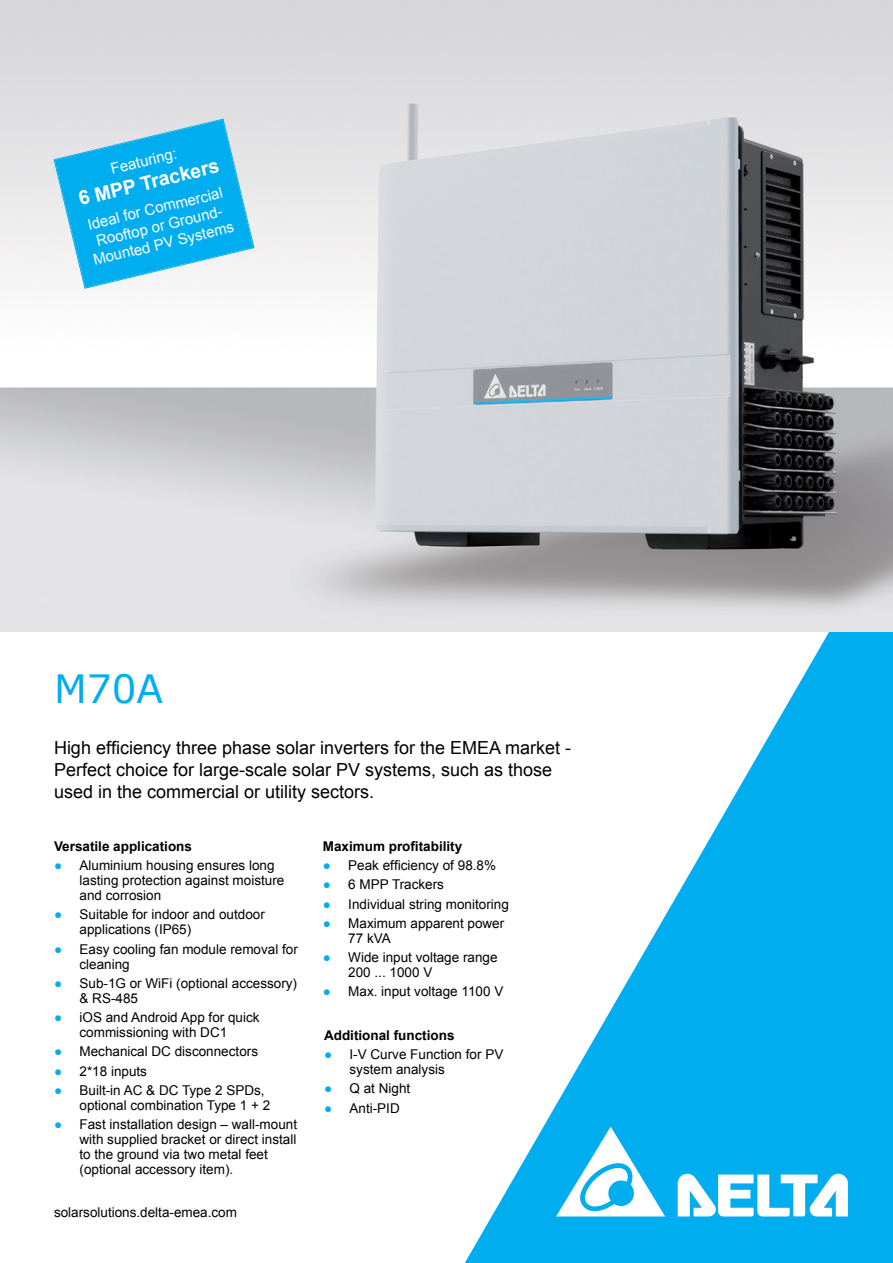
<style>
.page{position:relative;width:893px;height:1263px;background:#fff}
.page>*{position:absolute;margin:0;border:0;box-sizing:border-box;transform-origin:0 0}
.t1{font:39px "Verdana";color:#00aeef}
.t2{font:700 19.5px "Arial";color:#fff}
.t3{font:18px/21.6px "Arial";color:#000}
.t4{font:15px/18px "Arial";color:#fff;text-align:center}
.t5{font:13.5px/15px "Arial";color:#000}
.t6{font:700 13.5px "Arial";color:#000}
.s1{color:#00aeef}
</style>
<div class="page">
<svg style="left:465px;top:631px;width:428px;height:632px;fill:#00aeef"></svg>
<svg style="left:678px;top:1174px;width:170px;height:42px"></svg>
<svg style="left:556px;top:1126px;width:109px;height:90px"></svg>
<img style="left:0;top:0;width:893px;height:631px">
<svg style="left:54px;top:119px;width:200px;height:169px;background:#4ac1ed"></svg>
<p class="t4" style="left:109px;top:160px;width:69px;rotate:-14deg">Featuring:</p>
<h2 class="t2" style="left:76px;top:187px;width:145px;rotate:-14deg">6 MPP Trackers</h2>
<p class="t4" style="left:83px;top:217px;width:148px;rotate:-14deg">Ideal for Commercial<br>Rooftop or Ground-<br>Mounted PV Systems</p>
<h1 class="t1" style="left:54px;top:662px;width:111px">M70A</h1>
<h3 class="t3" style="left:54px;top:737px;width:519px">High efficiency three phase solar inverters for the EMEA market -<br>Perfect choice for large-scale solar PV systems, such as those used in the commercial or utility sectors.</h3>
<p class="t6" style="left:54px;top:837px;width:140px">Versatile applications</p>
<p class="t5" style="left:80px;top:858px;width:206px;text-indent:-26px"><span class="s1">●</span> Aluminium housing ensures long lasting protection against moisture and corrosion</p>
<p class="t5" style="left:80px;top:907px;width:187px;text-indent:-26px"><span class="s1">●</span> Suitable for indoor and outdoor applications (IP65)</p>
<p class="t5" style="left:80px;top:941px;width:220px;text-indent:-26px"><span class="s1">●</span> Easy cooling fan module removal for cleaning</p>
<p class="t5" style="left:80px;top:976px;width:219px;text-indent:-26px"><span class="s1">●</span> Sub-1G or WiFi (optional accessory) &amp; RS-485</p>
<p class="t5" style="left:54px;top:1010px;width:207px;text-align:center"><span class="s1">●</span> iOS and Android App for quick commissioning with DC1</p>
<p class="t5" style="left:54px;top:1044px;width:206px"><span class="s1">●</span> Mechanical DC disconnectors</p>
<p class="t5" style="left:54px;top:1063px;width:95px"><span class="s1">●</span> 2*18 inputs</p>
<p class="t5" style="left:80px;top:1083px;width:192px;text-indent:-26px"><span class="s1">●</span> Built-in AC &amp; DC Type 2 SPDs, optional combination Type 1 + 2</p>
<p class="t5" style="left:80px;top:1117px;width:219px;text-indent:-26px"><span class="s1">●</span> Fast installation design – wall-mount with supplied bracket or direct install to the ground via two metal feet (optional accessory item).</p>
<p class="t6" style="left:323px;top:837px;width:141px">Maximum profitability</p>
<p class="t5" style="left:323px;top:858px;width:175px"><span class="s1">●</span> Peak efficiency of 98.8%</p>
<p class="t5" style="left:323px;top:877px;width:123px"><span class="s1">●</span> 6 MPP Trackers</p>
<p class="t5" style="left:323px;top:896px;width:188px"><span class="s1">●</span> Individual string monitoring</p>
<p class="t5" style="left:348px;top:916px;width:158px;text-indent:-26px"><span class="s1">●</span> Maximum apparent power<br>77 kVA</p>
<p class="t5" style="left:348px;top:950px;width:151px;text-indent:-26px"><span class="s1">●</span> Wide input voltage range<br>200 ... 1000 V</p>
<p class="t5" style="left:323px;top:984px;width:182px"><span class="s1">●</span> Max. input voltage 1100 V</p>
<p class="t6" style="left:324px;top:1026px;width:132px">Additional functions</p>
<p class="t5" style="left:350px;top:1047px;width:155px;text-indent:-26px"><span class="s1">●</span> I-V Curve Function for PV system analysis</p>
<p class="t5" style="left:324px;top:1081px;width:88px"><span class="s1">●</span> Q at Night</p>
<p class="t5" style="left:324px;top:1100px;width:77px"><span class="s1">●</span> Anti-PID</p>
<p class="t5" style="left:54px;top:1205px;width:185px">solarsolutions.delta-emea.com</p>
</div>
